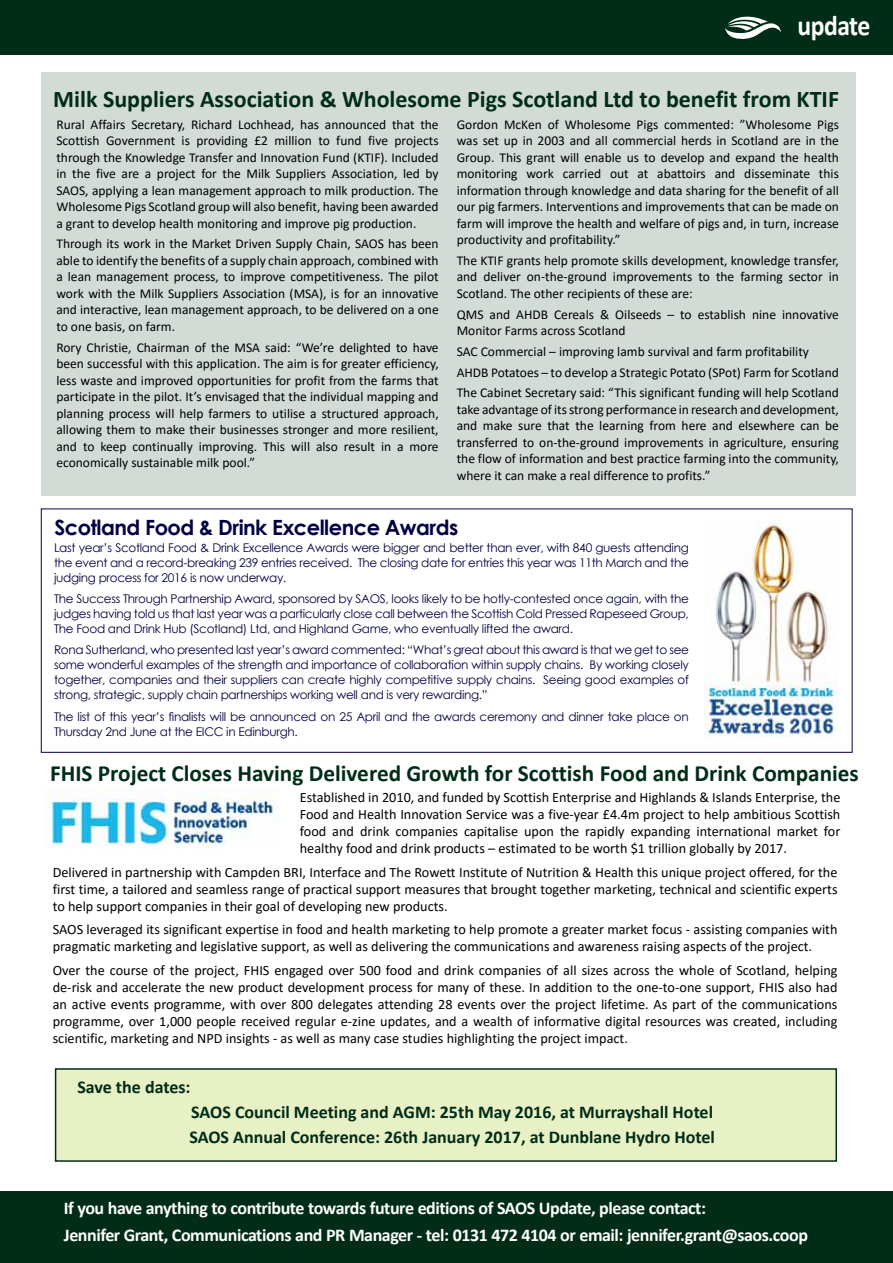
<style>
.page{position:relative;width:893px;height:1263px;background:#fff}
.page>*{position:absolute;margin:0;border:0;box-sizing:border-box;transform-origin:0 0}
.t1{font:700 28.5px "Calibri";letter-spacing:-.02em;color:#fff;scale:.9 1}
.t2{font:700 24px "Calibri";color:#002c18}
.t3{font:700 23.25px "Calibri";color:#002c18}
.t4{font:700 21px "Century Gothic";letter-spacing:-.025em;color:#000240}
.t5{font:700 18px/27px "Calibri";letter-spacing:-.025em;color:#fff}
.t6{font:700 18px/25.2px "Calibri";color:#002c18}
.t7{font:14.25px/17.1px "Calibri";color:#000;text-align:justify}
.t8{font:13.5px/16.5px "Calibri";color:#000;text-align:justify}
.t9{font:12px/15px "Century Gothic";letter-spacing:-.025em;color:#000240;text-align:justify}
</style>
<div class="page">
<div style="left:41px;top:508px;width:811px;height:245px;border:1px solid #000240"></div>
<div style="left:0;top:0;width:893px;height:54px;background:#002c18"></div>
<svg style="left:725px;top:16px;width:56px;height:23px"></svg>
<div style="left:0;top:1191px;width:893px;height:72px;background:#002c18"></div>
<div style="left:55px;top:1068px;width:782px;height:94px;background:#e8f0c6;border:2px solid #002c18"></div>
<img style="left:46px;top:790px;width:231px;height:59px">
<img style="left:705px;top:520px;width:133px;height:217px">
<div style="left:41px;top:73px;width:814px;height:423px;background:#d3dbd7"></div>
<h1 class="t1" style="left:798px;top:5px;width:82px">update</h1>
<h2 class="t2" style="left:53px;top:82px;width:787px">Milk Suppliers Association &amp; Wholesome Pigs Scotland Ltd to benefit from KTIF</h2>
<p class="t8" style="left:56px;top:116px;width:384px">Rural Affairs Secretary, Richard Lochhead, has announced that the Scottish Government is providing £2 million to fund five projects through the Knowledge Transfer and Innovation Fund (KTIF). Included in the five are a project for the Milk Suppliers Association, led by SAOS, applying a lean management approach to milk production. The Wholesome Pigs Scotland group will also benefit, having been awarded a grant to develop health monitoring and improve pig production.</p>
<p class="t8" style="left:56px;top:235px;width:384px">Through its work in the Market Driven Supply Chain, SAOS has been able to identify the benefits of a supply chain approach, combined with a lean management process, to improve competitiveness. The pilot work with the Milk Suppliers Association (MSA), is for an innovative and interactive, lean management approach, to be delivered on a one to one basis, on farm.</p>
<p class="t8" style="left:56px;top:339px;width:384px">Rory Christie, Chairman of the MSA said: “We’re delighted to have been successful with this application. The aim is for greater efficiency, less waste and improved opportunities for profit from the farms that participate in the pilot. It’s envisaged that the individual mapping and planning process will help farmers to utilise a structured approach, allowing them to make their businesses stronger and more resilient, and to keep continually improving. This will also result in a more economically sustainable milk pool.”</p>
<p class="t8" style="left:457px;top:115px;width:384px">Gordon McKen of Wholesome Pigs commented: ”Wholesome Pigs was set up in 2003 and all commercial herds in Scotland are in the Group. This grant will enable us to develop and expand the health monitoring work carried out at abattoirs and disseminate this information through knowledge and data sharing for the benefit of all our pig farmers. Interventions and improvements that can be made on farm will improve the health and welfare of pigs and, in turn, increase productivity and profitability.”</p>
<p class="t8" style="left:457px;top:252px;width:384px">The KTIF grants help promote skills development, knowledge transfer, and deliver on-the-ground improvements to the farming sector in Scotland. The other recipients of these are:</p>
<p class="t8" style="left:457px;top:305px;width:384px">QMS and AHDB Cereals &amp; Oilseeds – to establish nine innovative<br>Monitor Farms across Scotland</p>
<p class="t8" style="left:457px;top:341px;width:384px;line-height:20.7px;text-align:left">SAC Commercial – improving lamb survival and farm profitability<br>AHDB Potatoes – to develop a Strategic Potato (SPot) Farm for Scotland<br>The Cabinet Secretary said: “This significant funding will help Scotland</p>
<p class="t8" style="left:457px;top:401px;width:384px">take advantage of its strong performance in research and development, and make sure that the learning from here and elsewhere can be transferred to on-the-ground improvements in agriculture, ensuring the flow of information and best practice farming into the community, where it can make a real difference to profits.”</p>
<h3 class="t4" style="left:55px;top:511px;width:405px">Scotland Food &amp; Drink Excellence Awards</h3>
<p class="t9" style="left:54px;top:540px;width:636px">Last year’s Scotland Food &amp; Drink Excellence Awards were bigger and better than ever, with 840 guests attending the event and a record-breaking 239 entries received. The closing date for entries this year was 11th March and the judging process for 2016 is now underway.</p>
<p class="t9" style="left:54px;top:591px;width:636px">The Success Through Partnership Award, sponsored by SAOS, looks likely to be hotly-contested once again, with the judges having told us that last year was a particularly close call between the Scottish Cold Pressed Rapeseed Group, The Food and Drink Hub (Scotland) Ltd, and Highland Game, who eventually lifted the award.</p>
<p class="t9" style="left:54px;top:642px;width:636px">Rona Sutherland, who presented last year’s award commented: “What’s great about this award is that we get to see some wonderful examples of the strength and importance of collaboration within supply chains. By working closely together, companies and their suppliers can create highly competitive supply chains. Seeing good examples of strong, strategic, supply chain partnerships working well and is very rewarding.”</p>
<p class="t9" style="left:54px;top:709px;width:636px">The list of this year’s finalists will be announced on 25 April and the awards ceremony and dinner take place on<br>Thursday 2nd June at the EICC in Edinburgh.</p>
<h3 class="t3" style="left:50px;top:757px;width:810px">FHIS Project Closes Having Delivered Growth for Scottish Food and Drink Companies</h3>
<p class="t7" style="left:300px;top:788px;width:542px">Established in 2010, and funded by Scottish Enterprise and Highlands &amp; Islands Enterprise, the Food and Health Innovation Service was a five-year £4.4m project to help ambitious Scottish food and drink companies capitalise upon the rapidly expanding international market for healthy food and drink products – estimated to be worth $1 trillion globally by 2017.</p>
<p class="t7" style="left:53px;top:863px;width:786px">Delivered in partnership with Campden BRI, Interface and The Rowett Institute of Nutrition &amp; Health this unique project offered, for the first time, a tailored and seamless range of practical support measures that brought together marketing, technical and scientific experts to help support companies in their goal of developing new products.</p>
<p class="t7" style="left:53px;top:920px;width:786px">SAOS leveraged its significant expertise in food and health marketing to help promote a greater market focus - assisting companies with pragmatic marketing and legislative support, as well as delivering the communications and awareness raising aspects of the project.</p>
<p class="t7" style="left:53px;top:961px;width:786px">Over the course of the project, FHIS engaged over 500 food and drink companies of all sizes across the whole of Scotland, helping de-risk and accelerate the new product development process for many of these. In addition to the one-to-one support, FHIS also had an active events programme, with over 800 delegates attending 28 events over the project lifetime. As part of the communications programme, over 1,000 people received regular e-zine updates, and a wealth of informative digital resources was created, including scientific, marketing and NPD insights - as well as many case studies highlighting the project impact.</p>
<h3 class="t6" style="left:77px;top:1073px;width:115px">Save the dates:</h3>
<h3 class="t6" style="left:189px;top:1099px;width:527px">SAOS Council Meeting and AGM: 25th May 2016, at Murrayshall Hotel<br>SAOS Annual Conference: 26th January 2017, at Dunblane Hydro Hotel</h3>
<h3 class="t5" style="left:64px;top:1194px;width:746px">If you have anything to contribute towards future editions of SAOS Update, please contact:<br>Jennifer Grant, Communications and PR Manager - tel: 0131 472 4104 or email: jennifer.grant@saos.coop</h3>
</div>
